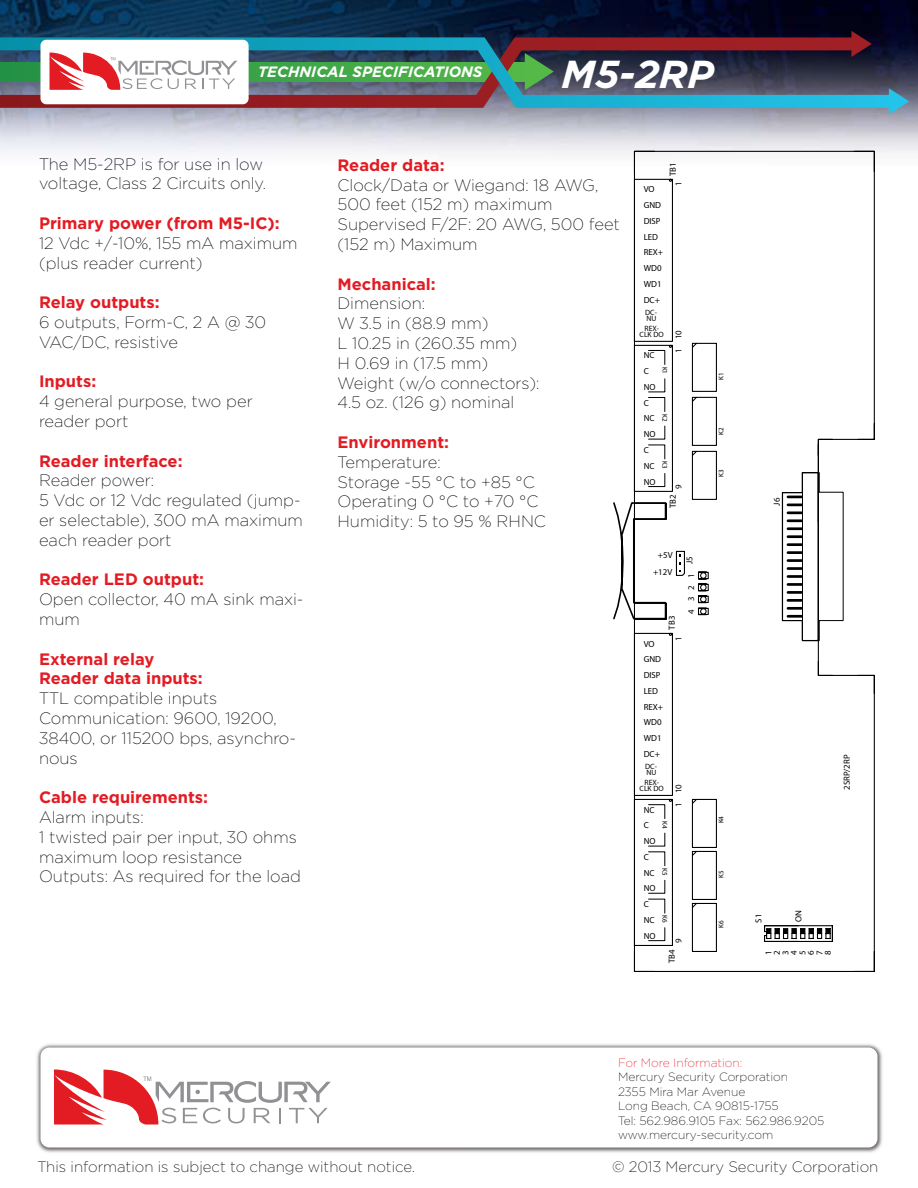
<style>
.page{position:relative;width:918px;height:1188px;background:#fff}
.page>*{position:absolute;margin:0;border:0;box-sizing:border-box;transform-origin:0 0}
.t1{font:italic 700 39px "Gotham";color:#fff}
.t2{font:200 16.5px/19.8px "Gotham";color:#000}
.t3{font:700 16.5px/19.8px "Gotham";color:#e31b23}
.t4{font:200 15px "Gotham";color:#000}
.t5{font:italic 700 15px "Gotham";color:#fff}
.t6{font:200 12px/14.4px "Gotham";color:#000}
.t7{font:200 12px "Gotham";color:#e31b23}
.t8{font:8.85px/15.8px "Myriad Pro";color:#000}
.t9{font:7.65px/15.8px "Myriad Pro";color:#000}
.t10{font:7.05px "Myriad Pro";letter-spacing:-.01em;color:#000}
</style>
<div class="page">
<img style="left:36px;top:1044px;width:846px;height:109px">
<div style="left:40px;top:1047px;width:838px;height:100px;background:#fff;border-radius:9px"></div>
<img style="left:0;top:0;width:918px;height:155px">
<svg style="left:851px;top:31px;width:21px;height:6px"></svg>
<svg style="left:0;top:37px;width:891px;height:71px;background:#475d62"></svg>
<svg style="left:889px;top:88px;width:20px;height:26px"></svg>
<div style="left:40px;top:40px;width:209px;height:64px;background:#fff;border-radius:6px"></div>
<svg style="left:50px;top:52px;width:187px;height:38px"></svg>
<svg style="left:54px;top:1070px;width:277px;height:55px"></svg>
<svg style="left:633px;top:150px;width:242px;height:822px"></svg>
<svg style="left:697px;top:571px;width:12px;height:45px"></svg>
<svg style="left:763px;top:925px;width:70px;height:18px"></svg>
<svg style="left:781px;top:472px;width:63px;height:170px"></svg>
<svg style="left:648px;top:350px;width:17px;height:62px"></svg>
<svg style="left:648px;top:425px;width:17px;height:35px"></svg>
<svg style="left:648px;top:927px;width:17px;height:14px"></svg>
<svg style="left:613px;top:473px;width:54px;height:441px"></svg>
<p class="t5" style="left:258px;top:61px;width:226px">TECHNICAL SPECIFICATIONS</p>
<h1 class="t1" style="left:562px;top:49px;width:154px">M5-2RP</h1>
<p class="t2" style="left:39px;top:154px;width:228px">The M5-2RP is for use in low voltage, Class 2 Circuits only.</p>
<p class="t3" style="left:39px;top:213px;width:242px">Primary power (from M5-IC):</p>
<p class="t2" style="left:39px;top:233px;width:260px">12 Vdc +/-10%, 155 mA maximum (plus reader current)</p>
<p class="t3" style="left:39px;top:292px;width:122px">Relay outputs:</p>
<p class="t2" style="left:39px;top:312px;width:229px">6 outputs, Form-C, 2 A @ 30<br>VAC/DC, resistive</p>
<p class="t3" style="left:39px;top:372px;width:59px">Inputs:</p>
<p class="t2" style="left:39px;top:391px;width:215px">4 general purpose, two per reader port</p>
<p class="t3" style="left:39px;top:451px;width:145px">Reader interface:</p>
<p class="t2" style="left:39px;top:470px;width:265px">Reader power:<br>5 Vdc or 12 Vdc regulated (jump&shy;er selectable), 300 mA maximum each reader port</p>
<p class="t3" style="left:39px;top:570px;width:167px">Reader LED output:</p>
<p class="t2" style="left:39px;top:589px;width:266px">Open collector, 40 mA sink maxi&shy;mum</p>
<p class="t3" style="left:39px;top:649px;width:165px">External relay<br>Reader data inputs:</p>
<p class="t2" style="left:39px;top:688px;width:258px">TTL compatible inputs<br>Communication: 9600, 19200,<br>38400, or 115200 bps, asynchro&shy;nous</p>
<p class="t3" style="left:39px;top:787px;width:171px">Cable requirements:</p>
<p class="t2" style="left:39px;top:807px;width:263px">Alarm inputs:<br>1 twisted pair per input, 30 ohms maximum loop resistance<br>Outputs: As required for the load</p>
<p class="t3" style="left:338px;top:155px;width:109px">Reader data:</p>
<p class="t2" style="left:338px;top:175px;width:284px">Clock/Data or Wiegand: 18 AWG,<br>500 feet (152 m) maximum<br>Supervised F/2F: 20 AWG, 500 feet (152 m) Maximum</p>
<p class="t3" style="left:338px;top:274px;width:100px">Mechanical:</p>
<p class="t2" style="left:338px;top:293px;width:203px">Dimension:<br>W 3.5 in (88.9 mm)<br>L 10.25 in (260.35 mm)<br>H 0.69 in (17.5 mm)<br>Weight (w/o connectors):<br>4.5 oz. (126 g) nominal</p>
<p class="t3" style="left:338px;top:432px;width:113px">Environment:</p>
<p class="t2" style="left:338px;top:452px;width:210px">Temperature:<br>Storage -55 °C to +85 °C<br>Operating 0 °C to +70 °C<br>Humidity: 5 to 95 % RHNC</p>
<p class="t8" style="left:665px;top:176px;width:15px;rotate:-90deg">TB1</p>
<p class="t8" style="left:644px;top:181px;width:21px">VO<br>GND<br>DISP<br>LED<br>REX+<br>WD0<br>WD1<br>DC+</p>
<p class="t9" style="left:646px;top:311px;width:11px">NU</p>
<p class="t9" style="left:645px;top:304px;width:16px">DC-<br>REX-</p>
<p class="t9" style="left:640px;top:326px;width:26px">CLK DO</p>
<p class="t8" style="left:644px;top:347px;width:13px">NC<br>C<br>NO<br>C<br>NC<br>NO<br>C<br>NC<br>NO</p>
<p class="t10" style="left:669px;top:367px;width:9px;rotate:90deg">K1</p>
<p class="t10" style="left:669px;top:414px;width:9px;rotate:90deg">K2</p>
<p class="t10" style="left:669px;top:461px;width:9px;rotate:90deg">K3</p>
<p class="t8" style="left:670px;top:186px;width:6px;rotate:-90deg">1</p>
<p class="t8" style="left:670px;top:339px;width:11px;rotate:-90deg">10</p>
<p class="t8" style="left:670px;top:353px;width:6px;rotate:-90deg">1</p>
<p class="t8" style="left:670px;top:489px;width:6px;rotate:-90deg">9</p>
<p class="t8" style="left:665px;top:508px;width:15px;rotate:-90deg">TB2</p>
<p class="t8" style="left:653px;top:547px;width:21px;line-height:16.6px;text-align:center">+5V +12V</p>
<p class="t8" style="left:664px;top:630px;width:15px;rotate:-90deg">TB3</p>
<p class="t8" style="left:682px;top:564px;width:9px;rotate:-90deg">J5</p>
<p class="t8" style="left:683px;top:578px;width:6px;rotate:-90deg">1</p>
<p class="t8" style="left:683px;top:590px;width:6px;rotate:-90deg">2</p>
<p class="t8" style="left:683px;top:614px;width:19px;rotate:-90deg">4 3</p>
<p class="t8" style="left:644px;top:636px;width:12px">VO</p>
<p class="t8" style="left:644px;top:651px;width:19px">GND</p>
<p class="t8" style="left:644px;top:667px;width:19px">DISP</p>
<p class="t8" style="left:644px;top:683px;width:16px">LED</p>
<p class="t8" style="left:644px;top:699px;width:21px">REX+<br>WD0</p>
<p class="t8" style="left:644px;top:730px;width:19px">WD1</p>
<p class="t8" style="left:644px;top:746px;width:18px">DC+</p>
<p class="t9" style="left:645px;top:759px;width:13px">DC-</p>
<p class="t9" style="left:640px;top:781px;width:26px">CLK DO</p>
<p class="t9" style="left:646px;top:765px;width:11px">NU</p>
<p class="t9" style="left:645px;top:774px;width:16px">REX-</p>
<p class="t8" style="left:644px;top:802px;width:12px">NC</p>
<p class="t8" style="left:644px;top:817px;width:7px">C</p>
<p class="t10" style="left:669px;top:821px;width:9px;rotate:90deg">K4</p>
<p class="t8" style="left:644px;top:833px;width:13px">NO</p>
<p class="t8" style="left:644px;top:849px;width:7px">C</p>
<p class="t8" style="left:644px;top:865px;width:12px">NC</p>
<p class="t10" style="left:669px;top:868px;width:9px;rotate:90deg">K5</p>
<p class="t8" style="left:644px;top:880px;width:13px">NO</p>
<p class="t8" style="left:644px;top:896px;width:7px">C</p>
<p class="t8" style="left:644px;top:928px;width:13px">NO</p>
<p class="t10" style="left:669px;top:915px;width:9px;rotate:90deg">K6</p>
<p class="t8" style="left:644px;top:912px;width:12px">NC</p>
<p class="t8" style="left:670px;top:641px;width:6px;rotate:-90deg">1</p>
<p class="t8" style="left:670px;top:793px;width:11px;rotate:-90deg">10</p>
<p class="t8" style="left:670px;top:807px;width:6px;rotate:-90deg">1</p>
<p class="t8" style="left:670px;top:943px;width:6px;rotate:-90deg">9</p>
<p class="t8" style="left:664px;top:963px;width:15px;rotate:-90deg">TB4</p>
<p class="t10" style="left:717px;top:380px;width:9px;rotate:-90deg">K1</p>
<p class="t10" style="left:717px;top:435px;width:9px;rotate:-90deg">K2</p>
<p class="t10" style="left:717px;top:477px;width:9px;rotate:-90deg">K3</p>
<p class="t10" style="left:717px;top:823px;width:9px;rotate:-90deg">K4</p>
<p class="t10" style="left:717px;top:878px;width:9px;rotate:-90deg">K5</p>
<p class="t10" style="left:717px;top:928px;width:9px;rotate:-90deg">K6</p>
<p class="t8" style="left:769px;top:506px;width:9px;rotate:-90deg">J6</p>
<p class="t8" style="left:839px;top:790px;width:37px;rotate:-90deg">2SRP/2RP</p>
<p class="t8" style="left:751px;top:923px;width:10px;rotate:-90deg">S1</p>
<p class="t8" style="left:791px;top:922px;width:13px;rotate:-90deg">ON</p>
<p class="t8" style="left:764px;top:955px;width:6px;line-height:8.6px;text-align:justify;rotate:-90deg">1<br>2<br>3<br>4<br>5<br>6<br>7<br>8</p>
<p class="t7" style="left:618px;top:1056px;width:126px">For More Information:</p>
<p class="t6" style="left:618px;top:1070px;width:208px">Mercury Security Corporation<br>2355 Mira Mar Avenue<br>Long Beach, CA 90815-1755<br>Tel: 562.986.9105 Fax: 562.986.9205 www.mercury-security.com</p>
<p class="t4" style="left:38px;top:1159px;width:379px">This information is subject to change without notice.</p>
<p class="t4" style="left:612px;top:1159px;width:268px">© 2013 Mercury Security Corporation</p>
</div>
